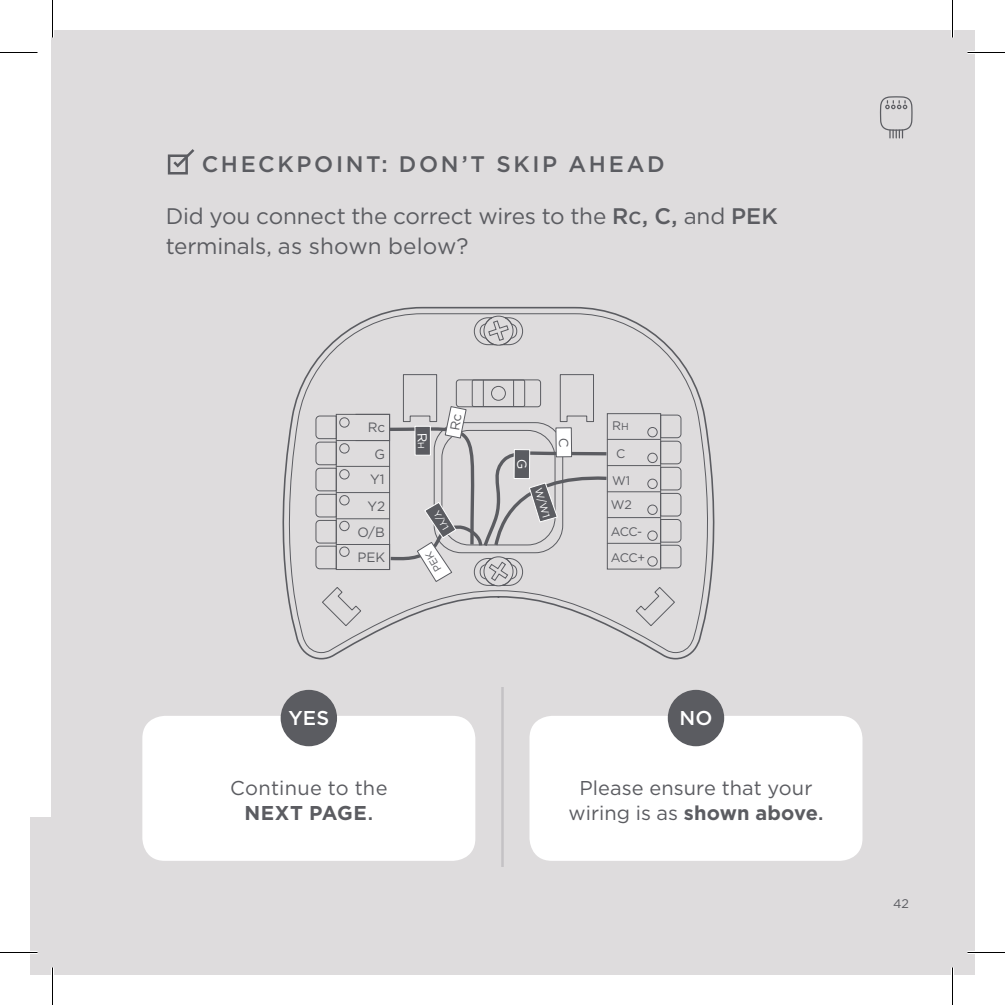
<style>
.page{position:relative;width:1005px;height:1005px;background:#fff}
.page>*{position:absolute;margin:0;border:0;box-sizing:border-box;transform-origin:0 0}
.t1{font:22.5px/30px "Gotham";letter-spacing:-.005em;color:#5b5c61}
.t2{font:500 22.5px "Gotham";letter-spacing:.12em;color:#5b5c61}
.t3{font:20px/25px "Gotham";letter-spacing:.005em;color:#5b5c61;text-align:center}
.t4{font:500 20px "Gotham";color:#fff}
.t5{font:13.5px/26.5px "Gotham";color:#5b5c61;text-align:center}
.t6{font:12.5px/25.8px "Gotham";letter-spacing:-.045em;color:#5b5c61}
.t7{font:10.25px "Gotham";color:#fff}
.t8{font:9.25px "Gotham";color:#fff}
.s1{font-weight:500}
.s2{font-weight:500;font-size:17.5px}
.s3{font-size:10.25px}
.s4{font-weight:700}
</style>
<div class="page">
<div style="left:30px;top:818px;width:22px;height:157px;background:#dedcdd"></div>
<div style="left:51px;top:30px;width:924px;height:945px;background:#dedcdd"></div>
<svg style="left:282px;top:306px;width:410px;height:354px"></svg>
<svg style="left:286px;top:313px;width:429px;height:340px"></svg>
<div style="left:607px;top:413px;width:54px;height:156px;border:1px solid #5b5c61"></div>
<div style="left:648px;top:531px;width:9px;height:10px;border:1px solid #5b5c61;border-radius:50%"></div>
<div style="left:648px;top:505px;width:9px;height:10px;border:1px solid #5b5c61;border-radius:50%"></div>
<div style="left:648px;top:479px;width:9px;height:10px;border:1px solid #5b5c61;border-radius:50%"></div>
<div style="left:648px;top:453px;width:9px;height:10px;border:1px solid #5b5c61;border-radius:50%"></div>
<div style="left:648px;top:427px;width:9px;height:10px;border:1px solid #5b5c61;border-radius:50%"></div>
<hr style="left:607px;top:439px;width:54px;height:1px;background:#5b5c61">
<hr style="left:607px;top:465px;width:54px;height:1px;background:#5b5c61">
<hr style="left:607px;top:491px;width:54px;height:1px;background:#5b5c61">
<hr style="left:607px;top:517px;width:54px;height:1px;background:#5b5c61">
<div style="left:648px;top:556px;width:9px;height:10px;border:1px solid #5b5c61;border-radius:50%"></div>
<hr style="left:607px;top:543px;width:54px;height:1px;background:#5b5c61">
<svg style="left:322px;top:587px;width:40px;height:39px"></svg>
<svg style="left:635px;top:587px;width:40px;height:39px"></svg>
<div style="left:336px;top:414px;width:54px;height:156px;border:1px solid #5b5c61"></div>
<svg style="left:315px;top:415px;width:22px;height:154px"></svg>
<div style="left:339px;top:418px;width:10px;height:9px;border:1px solid #5b5c61;border-radius:50%"></div>
<div style="left:339px;top:443px;width:10px;height:10px;border:1px solid #5b5c61;border-radius:50%"></div>
<div style="left:339px;top:469px;width:10px;height:10px;border:1px solid #5b5c61;border-radius:50%"></div>
<div style="left:339px;top:495px;width:10px;height:10px;border:1px solid #5b5c61;border-radius:50%"></div>
<div style="left:339px;top:521px;width:10px;height:10px;border:1px solid #5b5c61;border-radius:50%"></div>
<hr style="left:336px;top:518px;width:54px;height:1px;background:#5b5c61">
<hr style="left:336px;top:492px;width:54px;height:1px;background:#5b5c61">
<hr style="left:336px;top:466px;width:54px;height:1px;background:#5b5c61">
<hr style="left:336px;top:440px;width:54px;height:1px;background:#5b5c61">
<div style="left:355px;top:414px;width:35px;height:27px;border:1px solid #5b5c61"></div>
<div style="left:355px;top:544px;width:35px;height:26px;border:1px solid #5b5c61"></div>
<div style="left:339px;top:547px;width:10px;height:10px;border:1px solid #5b5c61;border-radius:50%"></div>
<hr style="left:336px;top:544px;width:54px;height:1px;background:#5b5c61">
<svg style="left:660px;top:415px;width:22px;height:153px"></svg>
<div style="left:484px;top:316px;width:29px;height:29px;border:1px solid #5b5c61;border-radius:50%"></div>
<svg style="left:474px;top:317px;width:49px;height:28px"></svg>
<div style="left:168px;top:154px;width:20px;height:21px;border:3px solid #5b5c61"></div>
<svg style="left:171px;top:149px;width:24px;height:20px"></svg>
<div style="left:142px;top:716px;width:333px;height:145px;background:#fff;border-radius:22px"></div>
<div style="left:281px;top:690px;width:56px;height:56px;background:#5b5c61;border-radius:50%"></div>
<div style="left:530px;top:716px;width:332px;height:145px;background:#fff;border-radius:22px"></div>
<div style="left:668px;top:690px;width:56px;height:56px;background:#5b5c61;border-radius:50%"></div>
<hr style="left:501px;top:687px;width:3px;height:180px;background:#c4c2c5">
<svg style="left:879px;top:96px;width:34px;height:42px"></svg>
<hr style="left:968px;top:51px;width:37px;height:3px;background:#fff">
<hr style="left:0;top:951px;width:38px;height:3px;background:#fff">
<hr style="left:968px;top:951px;width:37px;height:3px;background:#fff">
<hr style="left:51px;top:0;width:3px;height:38px;background:#fff">
<hr style="left:51px;top:968px;width:3px;height:37px;background:#fff">
<hr style="left:951px;top:0;width:3px;height:38px;background:#fff">
<hr style="left:951px;top:968px;width:3px;height:37px;background:#fff">
<hr style="left:0;top:52px;width:38px;height:1px;background:#000">
<hr style="left:968px;top:52px;width:37px;height:1px;background:#000">
<hr style="left:0;top:952px;width:38px;height:1px;background:#000">
<hr style="left:968px;top:952px;width:37px;height:1px;background:#000">
<hr style="left:52px;top:0;width:1px;height:38px;background:#000">
<hr style="left:52px;top:968px;width:1px;height:37px;background:#000">
<hr style="left:952px;top:0;width:1px;height:38px;background:#000">
<hr style="left:952px;top:968px;width:1px;height:37px;background:#000">
<svg style="left:386px;top:374px;width:224px;height:212px"></svg>
<p class="t2" style="left:202px;top:149px;width:464px">CHECKPOINT: DON’T SKIP AHEAD</p>
<p class="t1" style="left:166px;top:201px;width:614px">Did you connect the correct wires to the <span class="s1">R</span><span class="s2">C</span><span class="s1">, C,</span> and <span class="s1">PEK </span>terminals, as shown below?</p>
<p class="t5" style="left:368px;top:413px;width:19px">Rc<br>G</p>
<p class="t5" style="left:357px;top:466px;width:29px;text-align:right">Y1<br>Y2<br>O/B</p>
<p class="t5" style="left:357px;top:544px;width:29px">PEK</p>
<p class="t8" style="left:441px;top:509px;width:22px;rotate:60deg">Y/Y1</p>
<p class="t7" style="left:545px;top:486px;width:32px;rotate:74deg">W/W1</p>
<p class="t6" style="left:612px;top:412px;width:18px;line-height:27.2px;text-align:center">R<span class="s3">H<br></span>C</p>
<p class="t6" style="left:612px;top:467px;width:20px">W1</p>
<p class="t6" style="left:611px;top:491px;width:23px">W2</p>
<p class="t6" style="left:611px;top:519px;width:36px">ACC-<br>ACC+</p>
<p class="t4" style="left:288px;top:705px;width:42px">YES</p>
<p class="t4" style="left:680px;top:705px;width:34px">NO</p>
<p class="t3" style="left:230px;top:775px;width:159px">Continue to the<br><span class="s4">NEXT PAGE</span><span class="s1">.</span></p>
<p class="t3" style="left:569px;top:775px;width:256px">Please ensure that your wiring is as <span class="s4">shown above</span><span class="s1">.</span></p>
<p class="t6" style="left:893px;top:890px;width:17px">42</p>
</div>
